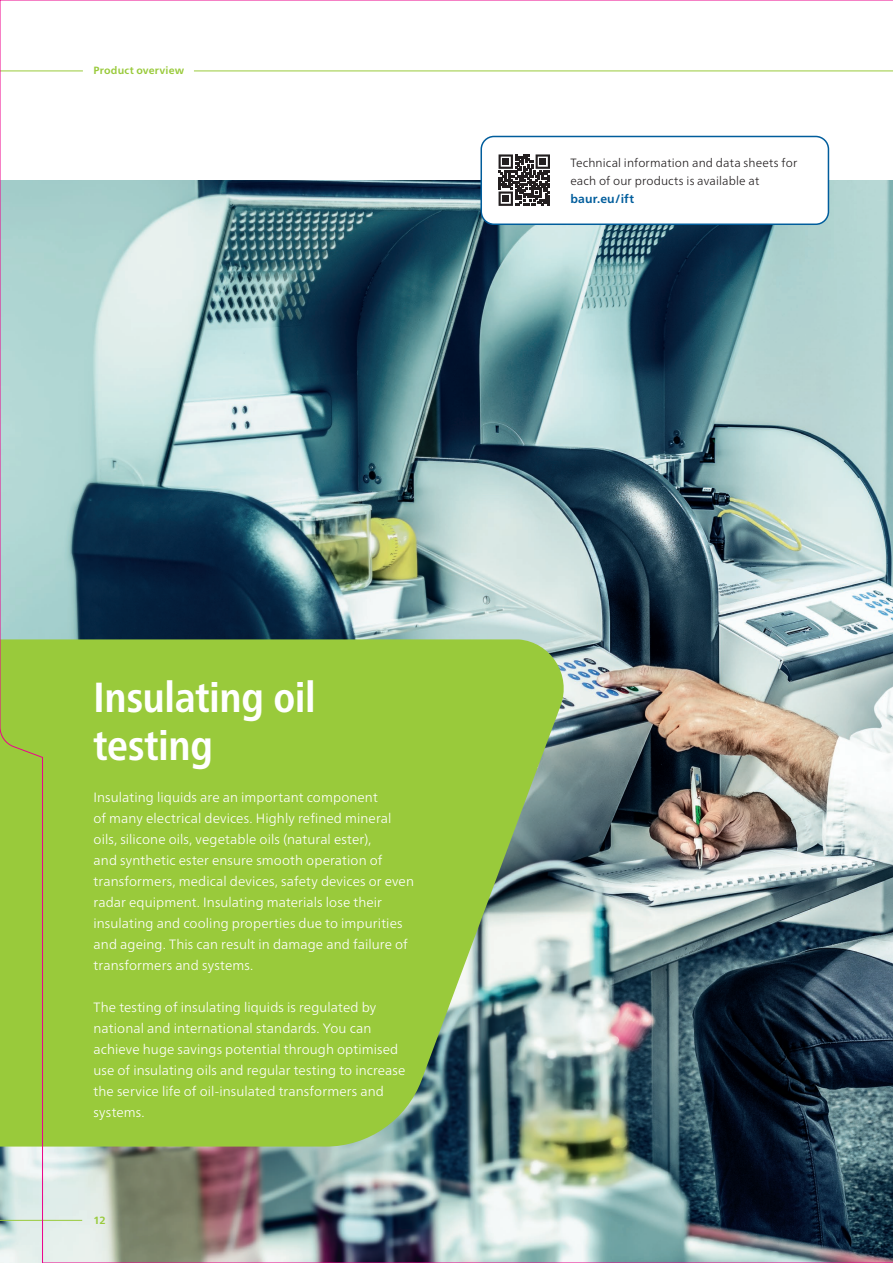
<style>
.page{position:relative;width:893px;height:1263px;background:#fff}
.page>*{position:absolute;margin:0;border:0;box-sizing:border-box;transform-origin:0 0}
.t1{font:700 condensed 42px/48px "Frutiger Neue LTW1 G";letter-spacing:-.01em;color:#fff}
.t2{font:300 13.5px/21px "Frutiger Neue LTW1 G";letter-spacing:.005em;color:#fff}
.t3{font:300 12px/18px "Frutiger Neue LTW1 G";letter-spacing:.01em;color:#231f20}
.t4{font:700 12px "Frutiger Neue LTW1 G";letter-spacing:.015em;color:#005d9c}
.t5{font:700 10.5px "Frutiger Neue LTW1 G";letter-spacing:.02em;color:#99ca3b}
</style>
<div class="page">
<img style="left:0;top:0;width:893px;height:1263px">
<p class="t5" style="left:94px;top:63px;width:92px">Product overview</p>
<p class="t3" style="left:570px;top:153px;width:228px">Technical information and data sheets for each of our products is available at</p>
<p class="t4" style="left:570px;top:190px;width:65px">baur.eu/ift</p>
<p class="t1" style="left:94px;top:670px;width:224px">Insulating oil testing</p>
<p class="t2" style="left:94px;top:786px;width:322px">Insulating liquids are an important component<br>of many electrical devices. Highly refined mineral oils, silicone oils, vegetable oils (natural ester),<br>and synthetic ester ensure smooth operation of transformers, medical devices, safety devices or even radar equipment. Insulating materials lose their insulating and cooling properties due to impurities and ageing. This can result in damage and failure of transformers and systems.</p>
<p class="t2" style="left:94px;top:996px;width:313px">The testing of insulating liquids is regulated by national and international standards. You can achieve huge savings potential through optimised use of insulating oils and regular testing to increase the service life of oil-insulated transformers and systems.</p>
<p class="t5" style="left:94px;top:1213px;width:14px">12</p>
</div>
